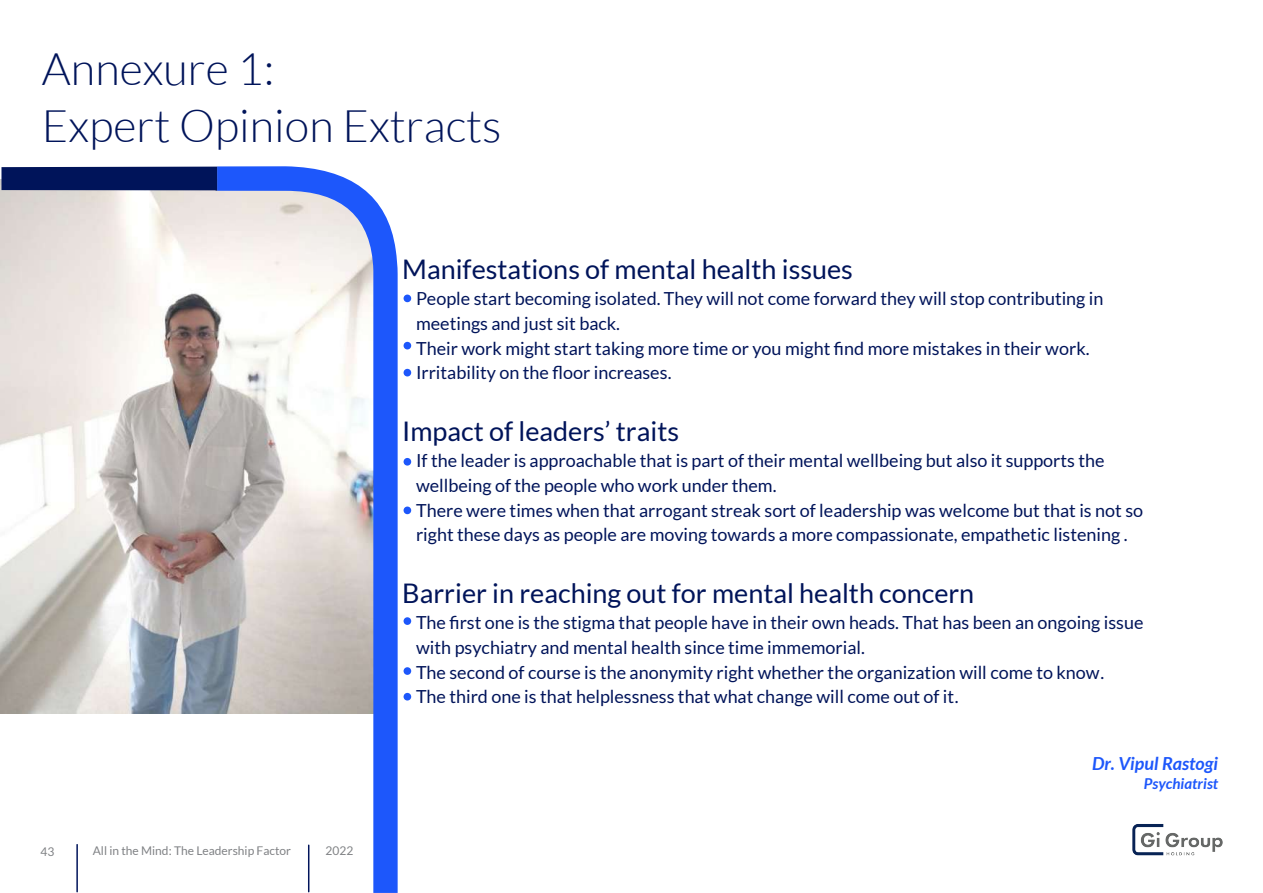
<style>
.page{position:relative;width:1263px;height:893px;background:#fff}
.page>*{position:absolute;margin:0;border:0;box-sizing:border-box;transform-origin:0 0}
.t1{font:300 45px/57px "Lato";color:#00145a}
.t2{font:27px "Lato";color:#00145a}
.t3{font:18px/24.6px "Lato";color:#00145a}
.t4{font:italic 700 18px "Lato";color:#1d57fb}
.t5{font:italic 700 15px "Lato";letter-spacing:.005em;color:#1d57fb}
.t6{font:12px "Lato";color:#808285}
</style>
<div class="page">
<hr style="left:76px;top:844px;width:2px;height:47px;background:#00145a">
<img style="left:0;top:179px;width:217px;height:534px">
<svg style="left:217px;top:166px;width:181px;height:726px"></svg>
<div style="left:2px;top:167px;width:215px;height:24px;background:#00145a"></div>
<svg style="left:404px;top:294px;width:7px;height:8px"></svg>
<svg style="left:404px;top:342px;width:7px;height:7px"></svg>
<svg style="left:404px;top:369px;width:7px;height:7px"></svg>
<svg style="left:404px;top:458px;width:7px;height:7px"></svg>
<svg style="left:404px;top:506px;width:7px;height:8px"></svg>
<svg style="left:404px;top:617px;width:7px;height:8px"></svg>
<svg style="left:404px;top:667px;width:7px;height:8px"></svg>
<svg style="left:404px;top:692px;width:7px;height:8px"></svg>
<img style="left:1132px;top:824px;width:91px;height:32px">
<h1 class="t1" style="left:42px;top:41px;width:461px">Annexure 1:<br>Expert Opinion Extracts</h1>
<h2 class="t2" style="left:402px;top:254px;width:452px">Manifestations of mental health issues</h2>
<p class="t3" style="left:416px;top:286px;width:689px">People start becoming isolated. They will not come forward they will stop contributing in meetings and just sit back.<br>Their work might start taking more time or you might find more mistakes in their work.<br>Irritability on the floor increases.</p>
<h2 class="t2" style="left:402px;top:416px;width:278px">Impact of leaders’ traits</h2>
<p class="t3" style="left:416px;top:448px;width:729px">If the leader is approachable that is part of their mental wellbeing but also it supports the wellbeing of the people who work under them.<br>There were times when that arrogant streak sort of leadership was welcome but that is not so right these days as people are moving towards a more compassionate, empathetic listening .</p>
<h2 class="t2" style="left:402px;top:578px;width:574px">Barrier in reaching out for mental health concern</h2>
<p class="t3" style="left:416px;top:610px;width:729px">The first one is the stigma that people have in their own heads. That has been an ongoing issue with psychiatry and mental health since time immemorial.<br>The second of course is the anonymity right whether the organization will come to know.<br>The third one is that helplessness that what change will come out of it.</p>
<p class="t6" style="left:41px;top:844px;width:15px">43</p>
<p class="t6" style="left:93px;top:844px;width:200px">All in the Mind: The Leadership Factor</p>
<p class="t6" style="left:326px;top:844px;width:29px">2022</p>
<p class="t4" style="left:1092px;top:753px;width:128px">Dr. Vipul Rastogi</p>
<p class="t5" style="left:1144px;top:774px;width:76px">Psychiatrist</p>
</div>
